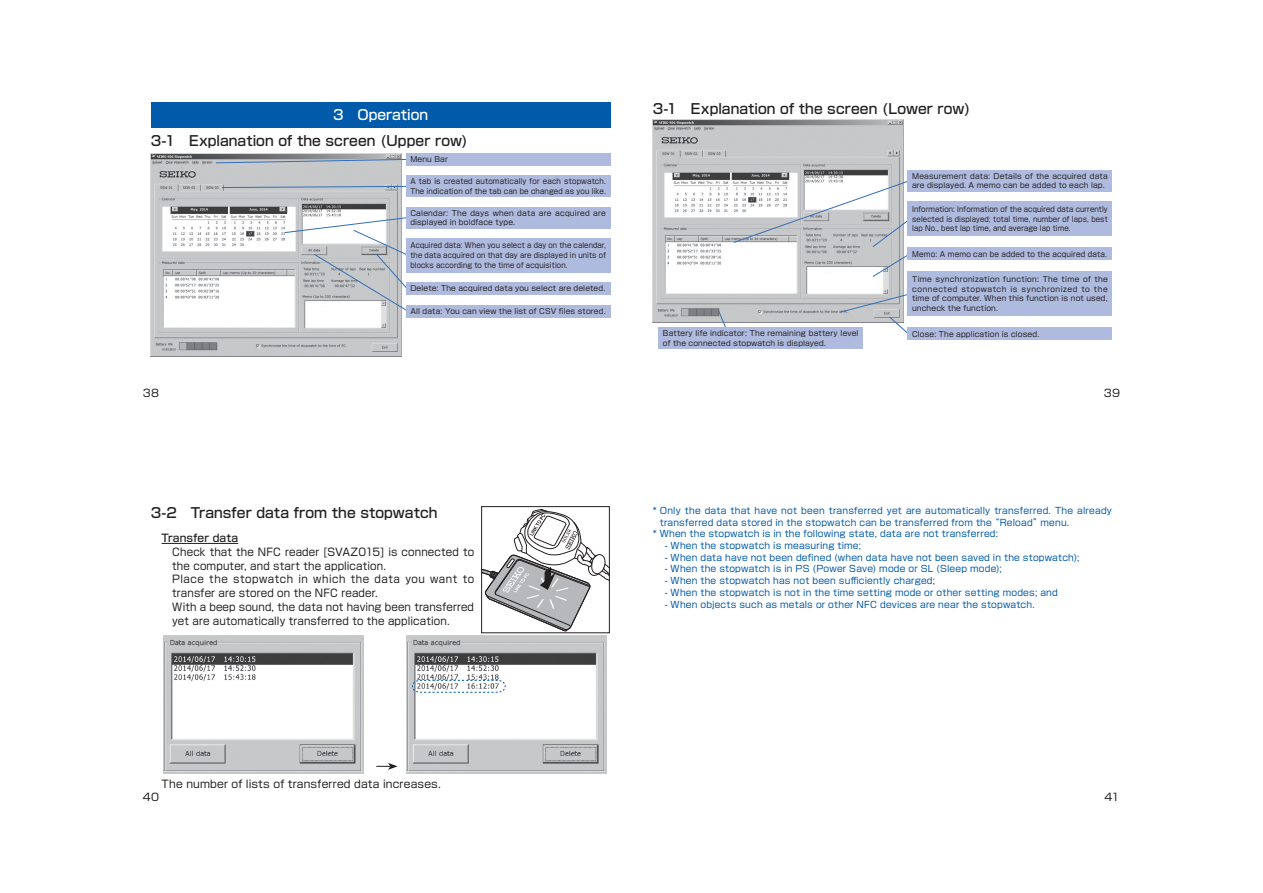
<style>
.page{position:relative;width:1263px;height:893px;background:#fff}
.page>*{position:absolute;margin:0;border:0;box-sizing:border-box;transform-origin:0 0}
.t1{font:500 13.8px "Shin Go Pro";letter-spacing:.005em;color:#231f20}
.t2{font:500 13.8px "Shin Go Pro";color:#fff}
.t3{font:10.65px "Shin Go Pro";letter-spacing:.015em;color:#231f20}
.t4{font:10.65px "Shin Go Pro";letter-spacing:.015em;color:#231f20;scale:.96 1}
.t5{font:10.65px "Shin Go Pro";letter-spacing:.05em;color:#231f20}
.t6{font:500 10.65px "Shin Go Pro";letter-spacing:.015em;color:#231f20}
.t7{font:10.5px "Shin Go Pro";letter-spacing:.03em;color:#231f20}
.t8{font:9px "Shin Go Pro";letter-spacing:.02em;color:#015aaa}
.t9{font:7.5px/9.6px "Shin Go Pro";letter-spacing:.02em;color:#231f20}
.t10{font:7.5px/9.6px "Shin Go Pro";letter-spacing:.02em;color:#231f20;text-align:justify;scale:.92 1}
.t11{font:7.5px/9.6px "Shin Go Pro";letter-spacing:.02em;color:#231f20;scale:.94 1}
</style>
<div class="page">
<hr style="left:162px;top:543px;width:76px;height:1px;background:#231f20">
<img style="left:164px;top:635px;width:200px;height:139px">
<img style="left:406px;top:635px;width:200px;height:139px">
<svg style="left:412px;top:679px;width:94px;height:14px"></svg>
<svg style="left:376px;top:763px;width:22px;height:7px"></svg>
<svg style="left:483px;top:509px;width:125px;height:122px"></svg>
<div style="left:481px;top:506px;width:129px;height:127px;border:1px solid #231f20"></div>
<img style="left:653px;top:119px;width:251px;height:203px">
<svg style="left:718px;top:310px;width:10px;height:17px"></svg>
<svg style="left:839px;top:293px;width:69px;height:43px"></svg>
<div style="left:908px;top:247px;width:204px;height:13px;background:#aebade"></div>
<div style="left:908px;top:327px;width:204px;height:13px;background:#aebade"></div>
<div style="left:659px;top:327px;width:204px;height:22px;background:#aebade"></div>
<div style="left:908px;top:202px;width:204px;height:34px;background:#aebade"></div>
<div style="left:908px;top:271px;width:204px;height:45px;background:#aebade"></div>
<svg style="left:733px;top:180px;width:178px;height:98px"></svg>
<div style="left:908px;top:170px;width:204px;height:21px;background:#aebade"></div>
<div style="left:151px;top:102px;width:459px;height:26px;background:#015aaa"></div>
<img style="left:151px;top:153px;width:251px;height:203px">
<svg style="left:215px;top:159px;width:191px;height:5px"></svg>
<svg style="left:284px;top:217px;width:125px;height:95px"></svg>
<svg style="left:221px;top:186px;width:185px;height:2px"></svg>
<div style="left:406px;top:153px;width:204px;height:13px;background:#aebade"></div>
<div style="left:406px;top:176px;width:204px;height:21px;background:#aebade"></div>
<div style="left:406px;top:305px;width:204px;height:12px;background:#aebade"></div>
<div style="left:406px;top:207px;width:204px;height:21px;background:#aebade"></div>
<div style="left:406px;top:282px;width:204px;height:13px;background:#aebade"></div>
<div style="left:406px;top:238px;width:204px;height:34px;background:#aebade"></div>
<h1 class="t2" style="left:333px;top:103px;width:96px">3　Operation</h1>
<h1 class="t1" style="left:151px;top:129px;width:319px">3-1　Explanation of the screen (Upper row)</h1>
<p class="t9" style="left:410px;top:154px;width:39px">Menu Bar</p>
<p class="t11" style="left:410px;top:176px;width:210px">A tab is created automatically for each stopwatch.<br>The indication of the tab can be changed as you like.</p>
<p class="t9" style="left:410px;top:207px;width:197px">Calendar: The days when data are acquired are displayed in boldface type.</p>
<p class="t10" style="left:410px;top:240px;width:214px">Acquired data: When you select a day on the calendar, the data acquired on that day are displayed in units of blocks according to the time of acquisition.</p>
<p class="t9" style="left:410px;top:283px;width:196px">Delete: The acquired data you select are deleted.</p>
<p class="t7" style="left:143px;top:384px;width:18px">38</p>
<p class="t9" style="left:410px;top:305px;width:197px">All data: You can view the list of CSV files stored.</p>
<h1 class="t1" style="left:151px;top:502px;width:288px">3-2　Transfer data from the stopwatch</h1>
<p class="t6" style="left:162px;top:529px;width:78px">Transfer data</p>
<p class="t3" style="left:151px;top:543px;width:325px">　　Check that the NFC reader [SVAZ015] is connected to</p>
<p class="t4" style="left:172px;top:557px;width:224px">the computer, and start the application.</p>
<p class="t5" style="left:151px;top:571px;width:325px">　　Place the stopwatch in which the data you want to</p>
<p class="t4" style="left:172px;top:584px;width:216px">transfer are stored on the NFC reader.</p>
<p class="t3" style="left:151px;top:598px;width:325px">　　With a beep sound, the data not having been transferred</p>
<p class="t4" style="left:172px;top:612px;width:290px">yet are automatically transferred to the application.</p>
<h1 class="t1" style="left:653px;top:98px;width:319px">3-1　Explanation of the screen (Lower row)</h1>
<p class="t9" style="left:912px;top:170px;width:197px">Measurement data: Details of the acquired data are displayed. A memo can be added to each lap.</p>
<p class="t10" style="left:912px;top:204px;width:214px">Information: Information of the acquired data currently selected is displayed; total time, number of laps, best lap No., best lap time, and average lap time.</p>
<p class="t9" style="left:912px;top:248px;width:197px">Memo: A memo can be added to the acquired data.</p>
<p class="t9" style="left:912px;top:274px;width:197px;text-align:justify">Time synchronization function: The time of the connected stopwatch is synchronized to the time of computer. When this function is not used, uncheck the function.</p>
<p class="t9" style="left:663px;top:328px;width:197px">Battery life indicator: The remaining battery level</p>
<p class="t9" style="left:912px;top:328px;width:129px">Close: The application is closed.</p>
<p class="t9" style="left:663px;top:337px;width:164px">of the connected stopwatch is displayed.</p>
<p class="t7" style="left:1104px;top:385px;width:18px">39</p>
<p class="t8" style="left:653px;top:503px;width:461px">*……Only the data that have not been transferred yet are automatically transferred. The already</p>
<p class="t8" style="left:660px;top:515px;width:411px">transferred data stored in the stopwatch can be transferred from the“Reload”menu.</p>
<p class="t8" style="left:653px;top:527px;width:347px">* When the stopwatch is in the following state, data are not transferred:</p>
<p class="t8" style="left:665px;top:538px;width:198px">- When the stopwatch is measuring time;</p>
<p class="t8" style="left:665px;top:550px;width:416px">- When data have not been defined (when data have not been saved in the stopwatch);</p>
<p class="t8" style="left:665px;top:562px;width:339px">- When the stopwatch is in PS (Power Save) mode or SL (Sleep mode);</p>
<p class="t8" style="left:665px;top:573px;width:272px">- When the stopwatch has not been sufficiently charged;</p>
<p class="t8" style="left:665px;top:585px;width:394px">- When the stopwatch is not in the time setting mode or other setting modes; and</p>
<p class="t8" style="left:665px;top:597px;width:371px">- When objects such as metals or other NFC devices are near the stopwatch.</p>
<p class="t3" style="left:151px;top:775px;width:291px">　The number of lists of transferred data increases.</p>
<p class="t7" style="left:143px;top:788px;width:18px">40</p>
<p class="t7" style="left:1104px;top:789px;width:16px">41</p>
</div>
